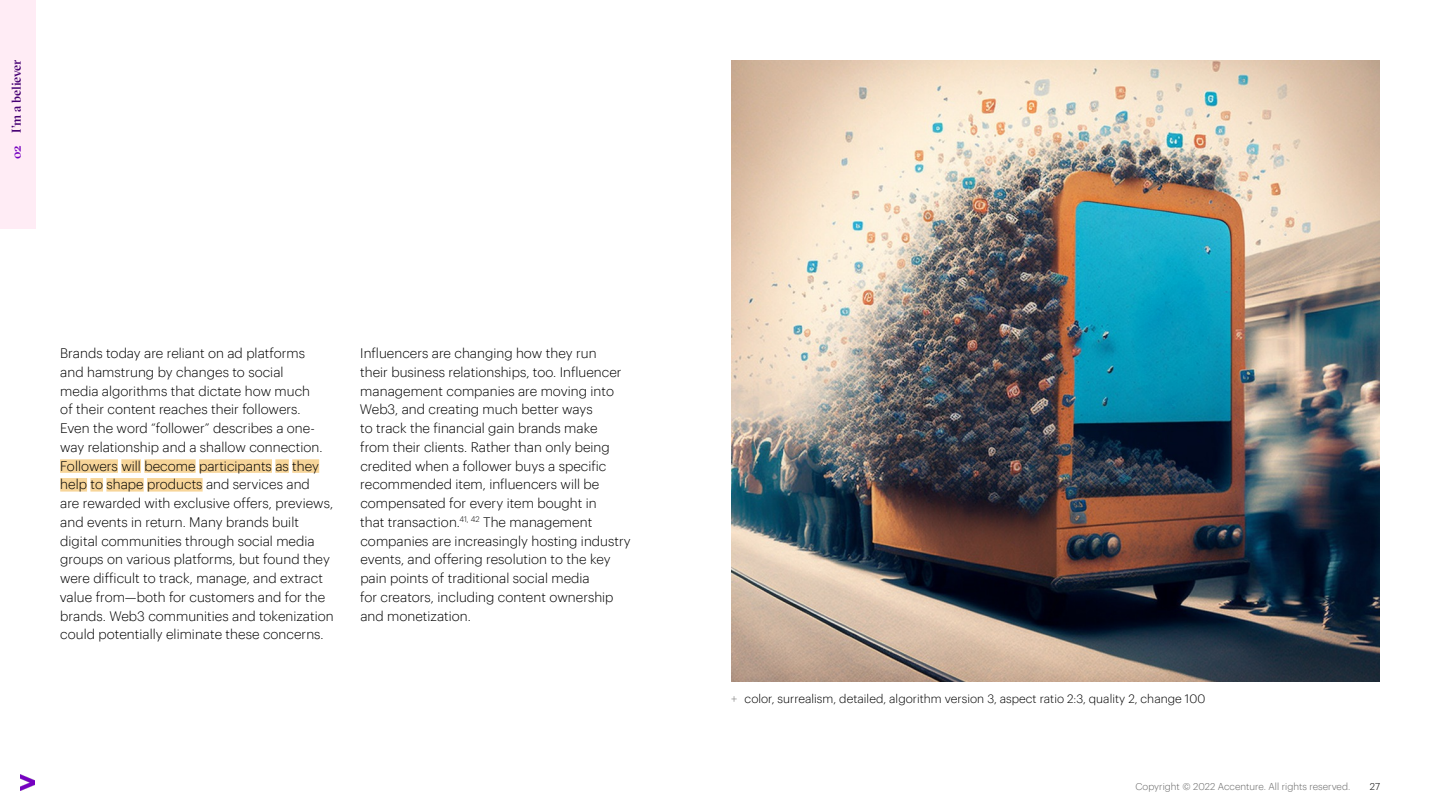
<style>
.page{position:relative;width:1440px;height:810px;background:#fff}
.page>*{position:absolute;margin:0;border:0;box-sizing:border-box;transform-origin:0 0}
.t1{font:300 13.5px/18.8px "Graphik";color:#000}
.t2{font:500 12.75px "GT Sectra Fine";letter-spacing:-.02em;color:#460073}
.t3{font:300 12px "Graphik";color:#000}
.t4{font:300 9.75px "Graphik";color:#666}
.t5{font:300 9.75px "Graphik";color:#000}
.s1{color:#7500c0}
.s2{color:#808080}
</style>
<div class="page">
<div style="left:0;top:0;width:35px;height:229px;background:#ffecf5"></div>
<img style="left:20px;top:775px;width:15px;height:15px">
<div style="left:60px;top:459px;width:58px;height:14px;background:#f7d599"></div>
<div style="left:121px;top:459px;width:20px;height:14px;background:#f7d599"></div>
<div style="left:144px;top:459px;width:52px;height:14px;background:#f7d599"></div>
<div style="left:199px;top:459px;width:73px;height:14px;background:#f7d599"></div>
<div style="left:275px;top:459px;width:14px;height:14px;background:#f7d599"></div>
<div style="left:292px;top:459px;width:27px;height:14px;background:#f7d599"></div>
<div style="left:60px;top:478px;width:27px;height:14px;background:#f7d599"></div>
<div style="left:90px;top:478px;width:13px;height:14px;background:#f7d599"></div>
<div style="left:106px;top:478px;width:38px;height:14px;background:#f7d599"></div>
<div style="left:147px;top:478px;width:56px;height:14px;background:#f7d599"></div>
<img style="left:731px;top:60px;width:649px;height:622px">
<p class="t2" style="left:9px;top:159px;width:100px;rotate:-90deg"><span class="s1">02</span> I’m a believer</p>
<p class="t1" style="left:60px;top:343px;width:276px">Brands today are reliant on ad platforms<br>and hamstrung by changes to social<br>media algorithms that dictate how much<br>of their content reaches their followers.<br>Even the word “follower” describes a one&shy;way relationship and a shallow connection.<br>Followers will become participants as they help to shape products and services and<br>are rewarded with exclusive offers, previews, and events in return. Many brands built digital communities through social media groups on various platforms, but found they were difficult to track, manage, and extract value from—both for customers and for the brands. Web3 communities and tokenization could potentially eliminate these concerns.</p>
<p class="t1" style="left:360px;top:343px;width:272px">Influencers are changing how they run<br>their business relationships, too. Influencer management companies are moving into Web3, and creating much better ways<br>to track the financial gain brands make<br>from their clients. Rather than only being credited when a follower buys a specific recommended item, influencers will be compensated for every item bought in<br>that transaction.<sup>41,</sup> <sup>42</sup> The management companies are increasingly hosting industry events, and offering resolution to the key pain points of traditional social media<br>for creators, including content ownership and monetization.</p>
<p class="t3" style="left:731px;top:689px;width:476px"><span class="s2">+</span> color, surrealism, detailed, algorithm version 3, aspect ratio 2:3, quality 2, change 100</p>
<p class="t4" style="left:1135px;top:780px;width:216px">Copyright © 2022 Accenture. All rights reserved.</p>
<p class="t5" style="left:1370px;top:780px;width:12px">27</p>
</div>
